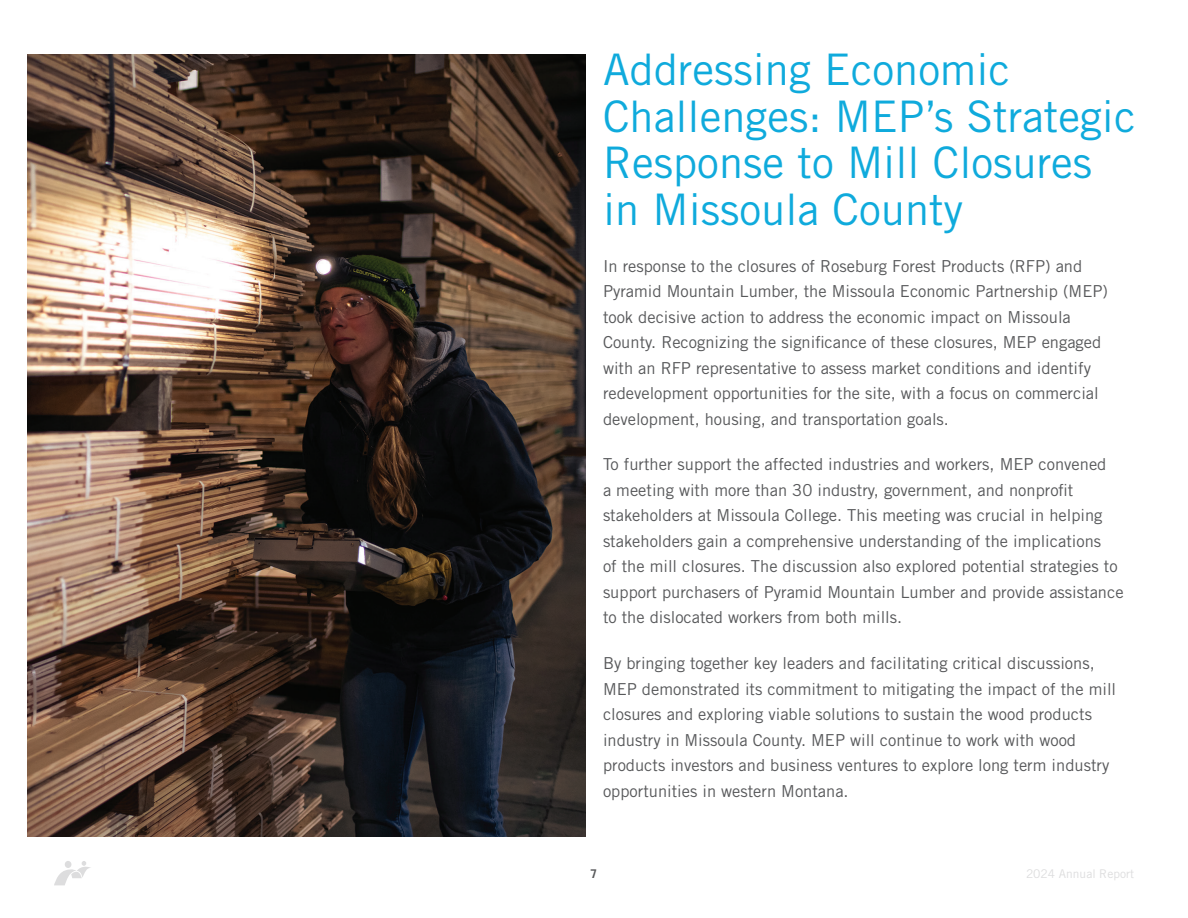
<style>
.page{position:relative;width:1188px;height:918px;background:#fff}
.page>*{position:absolute;margin:0;border:0;box-sizing:border-box;transform-origin:0 0}
.t1{font:43.5px/46.5px "Trade Gothic LT Std";color:#0faadc}
.t2{font:16.5px/25.5px "Trade Gothic LT Std";color:#57585a}
.t3{font:12px "Trade Gothic LT Std";color:#ddddde}
.t4{font:700 12px "Trade Gothic";color:#57585a}
</style>
<div class="page">
<svg style="left:54px;top:861px;width:37px;height:24px"></svg>
<img style="left:27px;top:54px;width:558px;height:783px">
<h1 class="t1" style="left:603px;top:46px;width:534px">Addressing Economic<br>Challenges: MEP’s Strategic<br>Response to Mill Closures in Missoula County</h1>
<p class="t2" style="left:603px;top:253px;width:507px">In response to the closures of Roseburg Forest Products (RFP) and Pyramid Mountain Lumber, the Missoula Economic Partnership (MEP) took decisive action to address the economic impact on Missoula County. Recognizing the significance of these closures, MEP engaged with an RFP representative to assess market conditions and identify redevelopment opportunities for the site, with a focus on commercial development, housing, and transportation goals.</p>
<p class="t2" style="left:603px;top:452px;width:522px">To further support the affected industries and workers, MEP convened<br>a meeting with more than 30 industry, government, and nonprofit stakeholders at Missoula College. This meeting was crucial in helping stakeholders gain a comprehensive understanding of the implications<br>of the mill closures. The discussion also explored potential strategies to support purchasers of Pyramid Mountain Lumber and provide assistance to the dislocated workers from both mills.</p>
<p class="t2" style="left:603px;top:650px;width:515px">By bringing together key leaders and facilitating critical discussions, MEP demonstrated its commitment to mitigating the impact of the mill closures and exploring viable solutions to sustain the wood products industry in Missoula County. MEP will continue to work with wood products investors and business ventures to explore long term industry opportunities in western Montana.</p>
<p class="t4" style="left:591px;top:866px;width:8px">7</p>
<p class="t3" style="left:1026px;top:866px;width:109px">2024 Annual Report</p>
</div>
